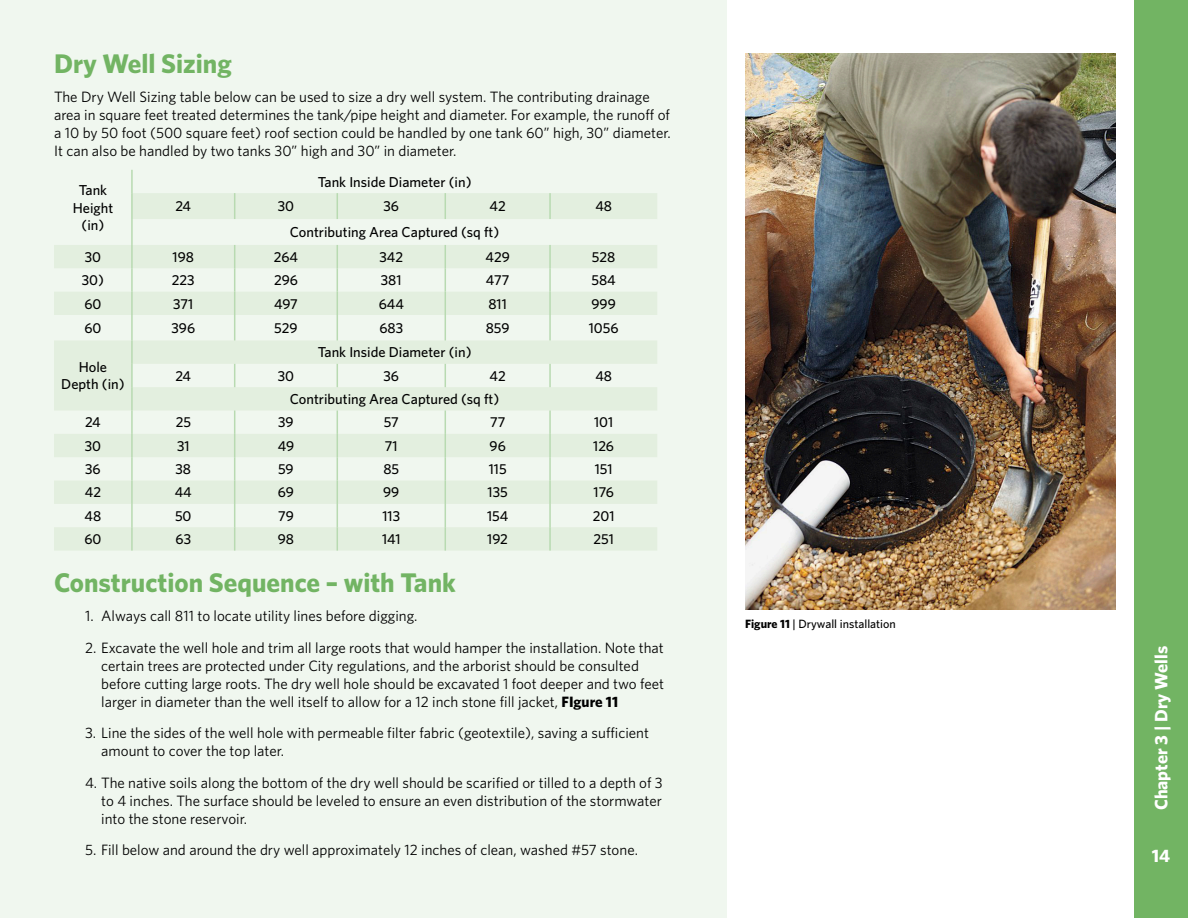
<style>
.page{position:relative;width:1188px;height:918px;background:#fff}
.page>*{position:absolute;margin:0;border:0;box-sizing:border-box;transform-origin:0 0}
.Subheadings{font:700 27px "Whitney";color:#72b463}
.t1{font:700 18px "Whitney";color:#fff}
.Body{font:15px/18px "Whitney";color:#000}
.Table_Text{font:500 14.4px/17.2px "Whitney";color:#000;text-align:center}
.Caption__Body_Bold{font:500 12px "Whitney";color:#000}
.s1{font-weight:700}
</style>
<div class="page">
<div style="left:1134px;top:0;width:54px;height:918px;background:#72b463"></div>
<div style="left:0;top:0;width:727px;height:918px;background:#f0f7ef"></div>
<svg style="left:54px;top:193px;width:603px;height:358px;fill:#e3efdf"></svg>
<svg style="left:234px;top:193px;width:1px;height:26px"></svg>
<svg style="left:337px;top:193px;width:1px;height:26px"></svg>
<svg style="left:445px;top:193px;width:1px;height:26px"></svg>
<svg style="left:234px;top:245px;width:1px;height:95px"></svg>
<svg style="left:337px;top:245px;width:1px;height:95px"></svg>
<svg style="left:445px;top:245px;width:1px;height:95px"></svg>
<svg style="left:234px;top:364px;width:1px;height:23px"></svg>
<svg style="left:337px;top:364px;width:1px;height:23px"></svg>
<svg style="left:445px;top:364px;width:1px;height:23px"></svg>
<svg style="left:234px;top:411px;width:1px;height:140px"></svg>
<svg style="left:337px;top:411px;width:1px;height:140px"></svg>
<svg style="left:445px;top:411px;width:1px;height:140px"></svg>
<hr style="left:549px;top:193px;width:2px;height:26px;background:#b8dab1">
<hr style="left:549px;top:245px;width:2px;height:23px;background:#b8dab1">
<hr style="left:549px;top:268px;width:2px;height:24px;background:#b8dab1">
<hr style="left:549px;top:292px;width:2px;height:23px;background:#b8dab1">
<hr style="left:549px;top:315px;width:2px;height:25px;background:#b8dab1">
<hr style="left:549px;top:364px;width:2px;height:23px;background:#b8dab1">
<hr style="left:549px;top:411px;width:2px;height:23px;background:#b8dab1">
<hr style="left:549px;top:434px;width:2px;height:23px;background:#b8dab1">
<hr style="left:549px;top:457px;width:2px;height:24px;background:#b8dab1">
<hr style="left:549px;top:481px;width:2px;height:23px;background:#b8dab1">
<hr style="left:549px;top:504px;width:2px;height:23px;background:#b8dab1">
<hr style="left:549px;top:527px;width:2px;height:24px;background:#b8dab1">
<hr style="left:131px;top:193px;width:2px;height:26px;background:#b8dab1">
<hr style="left:131px;top:245px;width:2px;height:23px;background:#b8dab1">
<hr style="left:131px;top:268px;width:2px;height:24px;background:#b8dab1">
<hr style="left:131px;top:292px;width:2px;height:23px;background:#b8dab1">
<hr style="left:131px;top:315px;width:2px;height:25px;background:#b8dab1">
<hr style="left:131px;top:364px;width:2px;height:23px;background:#b8dab1">
<hr style="left:131px;top:411px;width:2px;height:23px;background:#b8dab1">
<hr style="left:131px;top:434px;width:2px;height:23px;background:#b8dab1">
<hr style="left:131px;top:457px;width:2px;height:24px;background:#b8dab1">
<hr style="left:131px;top:481px;width:2px;height:23px;background:#b8dab1">
<hr style="left:131px;top:504px;width:2px;height:23px;background:#b8dab1">
<hr style="left:131px;top:527px;width:2px;height:24px;background:#b8dab1">
<hr style="left:131px;top:387px;width:2px;height:24px;background:#b8dab1">
<hr style="left:131px;top:340px;width:2px;height:24px;background:#b8dab1">
<hr style="left:131px;top:219px;width:2px;height:26px;background:#b8dab1">
<hr style="left:131px;top:170px;width:2px;height:23px;background:#b8dab1">
<img style="left:745px;top:54px;width:371px;height:555px">
<p class="Subheadings" style="left:54px;top:48px;width:179px">Dry Well Sizing</p>
<p class="Body" style="left:54px;top:88px;width:618px">The Dry Well Sizing table below can be used to size a dry well system. The contributing drainage area in square feet treated determines the tank/pipe height and diameter. For example, the runoff of a 10 by 50 foot (500 square feet) roof section could be handled by one tank 60” high, 30” diameter.<br>It can also be handled by two tanks 30” high and 30” in diameter.</p>
<p class="Table_Text" style="left:73px;top:181px;width:42px">Tank<br>Height (in)</p>
<p class="Table_Text" style="left:318px;top:173px;width:155px">Tank Inside Diameter (in)</p>
<p class="Table_Text" style="left:175px;top:197px;width:17px">24</p>
<p class="Table_Text" style="left:278px;top:197px;width:18px">30</p>
<p class="Table_Text" style="left:384px;top:197px;width:17px">36</p>
<p class="Table_Text" style="left:490px;top:197px;width:18px">42</p>
<p class="Table_Text" style="left:595px;top:197px;width:18px">48</p>
<p class="Table_Text" style="left:290px;top:223px;width:211px">Contributing Area Captured (sq ft)</p>
<p class="Table_Text" style="left:85px;top:248px;width:18px">30</p>
<p class="Table_Text" style="left:173px;top:248px;width:23px">198</p>
<p class="Table_Text" style="left:274px;top:248px;width:26px">264</p>
<p class="Table_Text" style="left:380px;top:248px;width:25px">342</p>
<p class="Table_Text" style="left:486px;top:248px;width:26px">429</p>
<p class="Table_Text" style="left:592px;top:248px;width:25px">528</p>
<p class="Table_Text" style="left:82px;top:271px;width:24px">30)</p>
<p class="Table_Text" style="left:172px;top:271px;width:24px">223</p>
<p class="Table_Text" style="left:274px;top:271px;width:25px">296</p>
<p class="Table_Text" style="left:381px;top:271px;width:22px">381</p>
<p class="Table_Text" style="left:486px;top:271px;width:25px">477</p>
<p class="Table_Text" style="left:592px;top:271px;width:26px">584</p>
<p class="Table_Text" style="left:84px;top:294px;width:19px">60</p>
<p class="Table_Text" style="left:173px;top:294px;width:22px">371</p>
<p class="Table_Text" style="left:274px;top:294px;width:25px">497</p>
<p class="Table_Text" style="left:379px;top:294px;width:27px">644</p>
<p class="Table_Text" style="left:488px;top:294px;width:20px">811</p>
<p class="Table_Text" style="left:591px;top:294px;width:26px">999</p>
<p class="Table_Text" style="left:84px;top:319px;width:19px">60</p>
<p class="Table_Text" style="left:171px;top:319px;width:25px">396</p>
<p class="Table_Text" style="left:274px;top:319px;width:25px">529</p>
<p class="Table_Text" style="left:379px;top:319px;width:25px">683</p>
<p class="Table_Text" style="left:486px;top:319px;width:25px">859</p>
<p class="Table_Text" style="left:589px;top:319px;width:31px">1056</p>
<p class="Table_Text" style="left:61px;top:358px;width:65px">Hole<br>Depth (in)</p>
<p class="Table_Text" style="left:318px;top:343px;width:155px">Tank Inside Diameter (in)</p>
<p class="Table_Text" style="left:175px;top:367px;width:17px">24</p>
<p class="Table_Text" style="left:278px;top:367px;width:18px">30</p>
<p class="Table_Text" style="left:384px;top:367px;width:17px">36</p>
<p class="Table_Text" style="left:490px;top:367px;width:18px">42</p>
<p class="Table_Text" style="left:595px;top:367px;width:18px">48</p>
<p class="Table_Text" style="left:290px;top:390px;width:211px">Contributing Area Captured (sq ft)</p>
<p class="Table_Text" style="left:85px;top:413px;width:17px">24</p>
<p class="Table_Text" style="left:176px;top:413px;width:17px">25</p>
<p class="Table_Text" style="left:278px;top:413px;width:17px">39</p>
<p class="Table_Text" style="left:384px;top:413px;width:16px">57</p>
<p class="Table_Text" style="left:490px;top:413px;width:17px">77</p>
<p class="Table_Text" style="left:594px;top:413px;width:21px">101</p>
<p class="Table_Text" style="left:85px;top:437px;width:18px">30</p>
<p class="Table_Text" style="left:177px;top:437px;width:14px">31</p>
<p class="Table_Text" style="left:278px;top:437px;width:18px">49</p>
<p class="Table_Text" style="left:385px;top:437px;width:14px">71</p>
<p class="Table_Text" style="left:490px;top:437px;width:18px">96</p>
<p class="Table_Text" style="left:593px;top:437px;width:22px">126</p>
<p class="Table_Text" style="left:85px;top:460px;width:17px">36</p>
<p class="Table_Text" style="left:176px;top:460px;width:17px">38</p>
<p class="Table_Text" style="left:278px;top:460px;width:17px">59</p>
<p class="Table_Text" style="left:383px;top:460px;width:17px">85</p>
<p class="Table_Text" style="left:489px;top:460px;width:19px">115</p>
<p class="Table_Text" style="left:595px;top:460px;width:19px">151</p>
<p class="Table_Text" style="left:85px;top:483px;width:18px">42</p>
<p class="Table_Text" style="left:175px;top:483px;width:18px">44</p>
<p class="Table_Text" style="left:278px;top:483px;width:18px">69</p>
<p class="Table_Text" style="left:383px;top:483px;width:18px">99</p>
<p class="Table_Text" style="left:488px;top:483px;width:22px">135</p>
<p class="Table_Text" style="left:594px;top:483px;width:22px">176</p>
<p class="Table_Text" style="left:85px;top:507px;width:18px">48</p>
<p class="Table_Text" style="left:175px;top:507px;width:18px">50</p>
<p class="Table_Text" style="left:278px;top:507px;width:17px">79</p>
<p class="Table_Text" style="left:382px;top:507px;width:19px">113</p>
<p class="Table_Text" style="left:487px;top:507px;width:23px">154</p>
<p class="Table_Text" style="left:593px;top:507px;width:23px">201</p>
<p class="Table_Text" style="left:84px;top:530px;width:19px">60</p>
<p class="Table_Text" style="left:176px;top:530px;width:17px">63</p>
<p class="Table_Text" style="left:278px;top:530px;width:18px">98</p>
<p class="Table_Text" style="left:382px;top:530px;width:20px">141</p>
<p class="Table_Text" style="left:487px;top:530px;width:22px">192</p>
<p class="Table_Text" style="left:594px;top:530px;width:22px">251</p>
<p class="Subheadings" style="left:54px;top:567px;width:403px">Construction Sequence – with Tank</p>
<p class="Body" style="left:85px;top:607px;width:334px">1. Always call 811 to locate utility lines before digging.</p>
<p class="Body" style="left:101px;top:638px;width:564px;text-indent:-16px">2. Excavate the well hole and trim all large roots that would hamper the installation. Note that certain trees are protected under City regulations, and the arborist should be consulted before cutting large roots. The dry well hole should be excavated 1 foot deeper and two feet larger in diameter than the well itself to allow for a 12 inch stone fill jacket, <span class="s1">FIgure 11</span></p>
<p class="Body" style="left:101px;top:724px;width:549px;text-indent:-16px">3. Line the sides of the well hole with permeable filter fabric (geotextile), saving a sufficient amount to cover the top later.</p>
<p class="Body" style="left:101px;top:773px;width:563px;text-align:justify;text-indent:-16px">4. The native soils along the bottom of the dry well should be scarified or tilled to a depth of 3 to 4 inches. The surface should be leveled to ensure an even distribution of the stormwater into the stone reservoir.</p>
<p class="Body" style="left:85px;top:841px;width:554px">5. Fill below and around the dry well approximately 12 inches of clean, washed #57 stone.</p>
<p class="Caption__Body_Bold" style="left:745px;top:617px;width:152px"><span class="s1">Figure 11</span> | Drywall installation</p>
<p class="t1" style="left:1150px;top:810px;width:166px;rotate:-90deg">Chapter 3 | Dry Wells</p>
<p class="t1" style="left:1152px;top:845px;width:20px">14</p>
</div>
